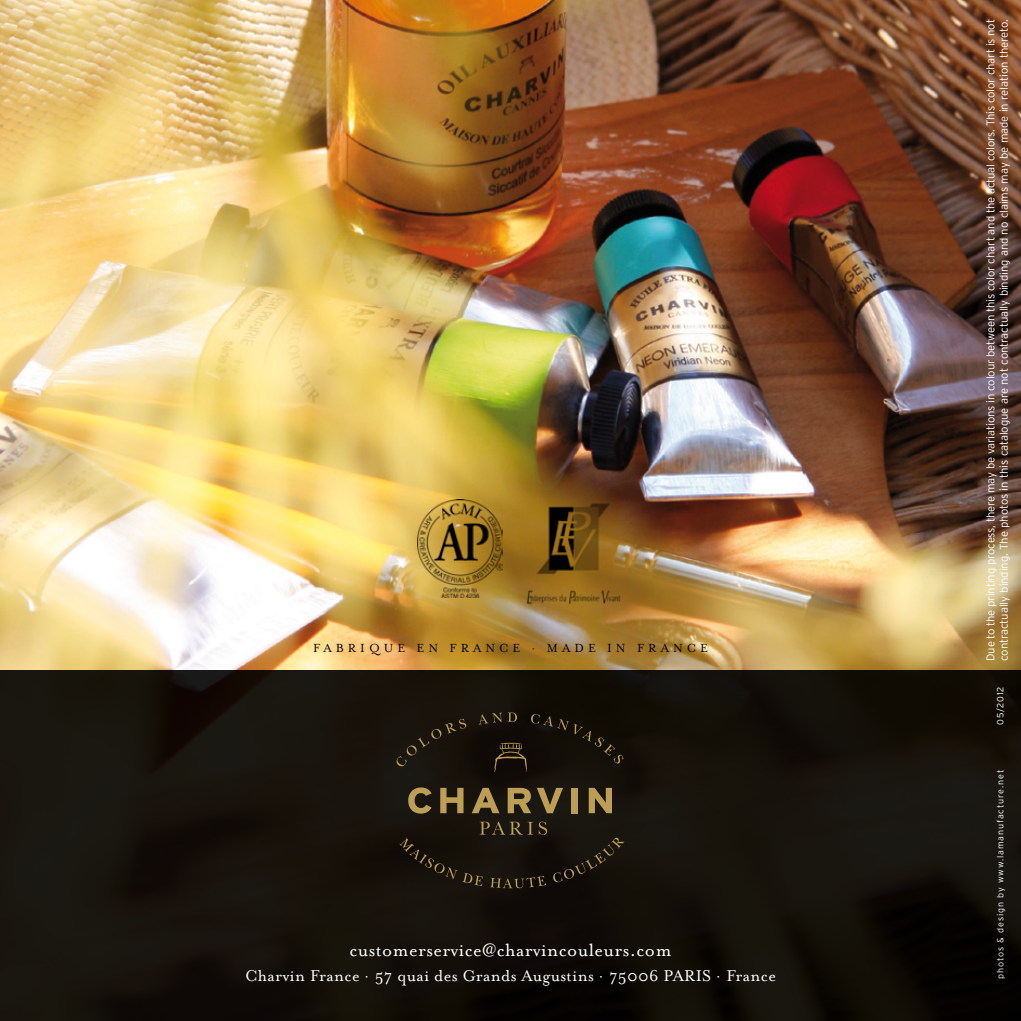
<style>
.page{position:relative;width:1021px;height:1021px;background:#fff}
.page>*{position:absolute;margin:0;border:0;box-sizing:border-box;transform-origin:0 0}
.t1{font:20.25px "Mrs Eaves Roman";letter-spacing:.02em;color:#fff}
.t2{font:18px "Mrs Eaves Roman";letter-spacing:.02em;color:#fff}
.t3{font:13.5px "Mrs Eaves Roman";letter-spacing:.3em;color:#000}
.t4{font:300 11.25px/13.5px "Interstate";letter-spacing:-.01em;color:#fff}
.t5{font:300 9px "Interstate";letter-spacing:.1em;color:#fff}
</style>
<div class="page">
<img style="left:0;top:0;width:1020px;height:670px">
<div style="left:0;top:670px;width:1020px;height:350px;background:linear-gradient(to right,#18140d,#110d08)"></div>
<svg style="left:396px;top:718px;width:70px;height:49px;background:#1f190f"></svg>
<svg style="left:408px;top:787px;width:23px;height:26px"></svg>
<svg style="left:440px;top:787px;width:23px;height:26px"></svg>
<svg style="left:471px;top:787px;width:28px;height:26px"></svg>
<svg style="left:507px;top:787px;width:56px;height:26px"></svg>
<div style="left:571px;top:787px;width:7px;height:26px;background:#bd9e55"></div>
<svg style="left:588px;top:787px;width:24px;height:26px"></svg>
<svg style="left:478px;top:712px;width:146px;height:60px;background:#19130a"></svg>
<svg style="left:399px;top:821px;width:225px;height:67px;background:#1d170e"></svg>
<img style="left:418px;top:499px;width:85px;height:98px">
<img style="left:516px;top:482px;width:114px;height:131px">
<p class="t3" style="left:313px;top:640px;width:396px">FABRIQUE EN FRANCE · MADE IN FRANCE</p>
<h1 class="t1" style="left:349px;top:938px;width:323px">customerservice@charvincouleurs.com</h1>
<h2 class="t2" style="left:245px;top:965px;width:532px">Charvin France · 57 quai des Grands Augustins · 75006 PARIS · France</h2>
<p class="t4" style="left:983px;top:661px;width:643px;rotate:-90deg">Due to the printing process, there may be variations in colour between this color chart and the actual colors. This color chart is not contractually binding. The photos in this catalogue are not contractually binding and no claims may be made in relation thereto.</p>
<p class="t5" style="left:995px;top:725px;width:40px;rotate:-90deg">05/2012</p>
<p class="t5" style="left:995px;top:978px;width:210px;rotate:-90deg">photos &amp; design by www.lamanufacture.net</p>
</div>
